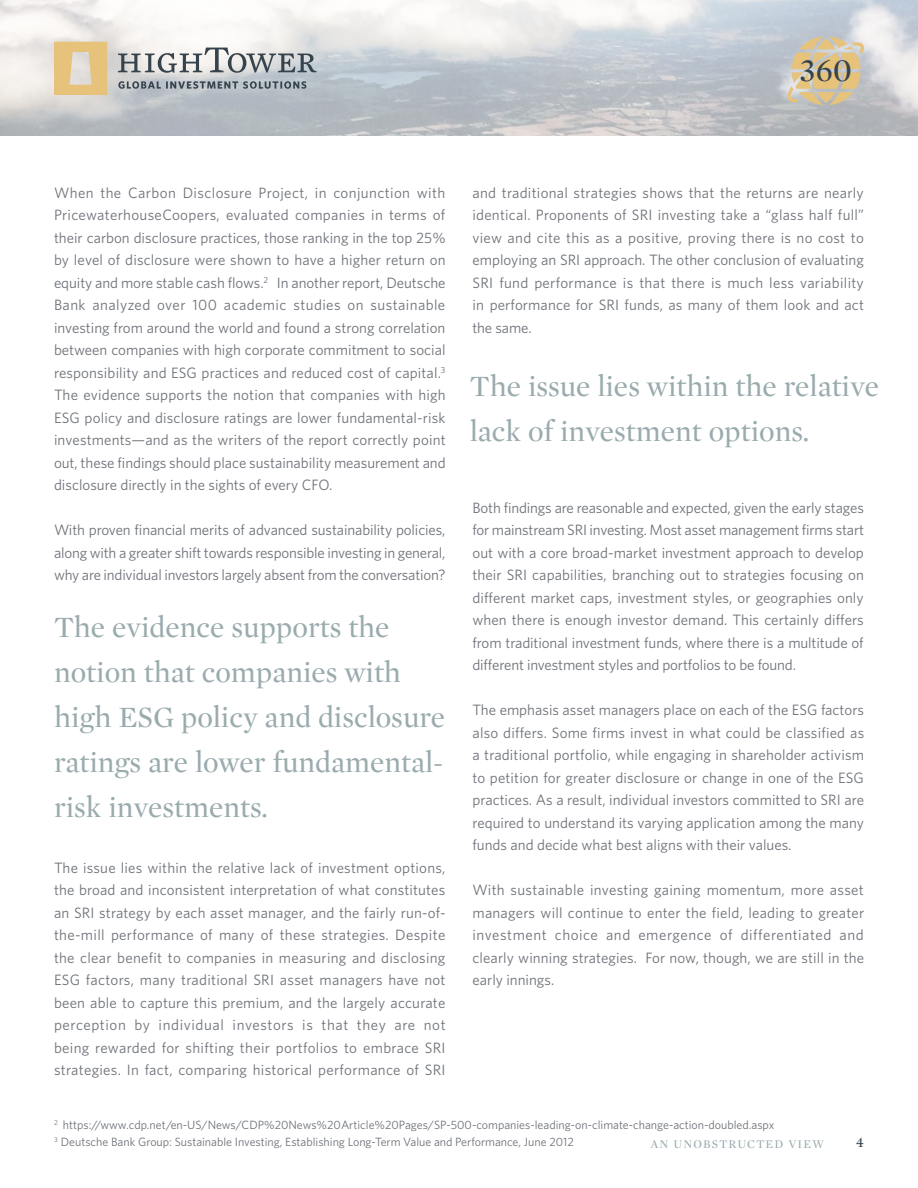
<style>
.page{position:relative;width:918px;height:1188px;background:#fff}
.page>*{position:absolute;margin:0;border:0;box-sizing:border-box;transform-origin:0 0}
.t1{font:33.3px "Mercury Display Roman SC";color:#37434c}
.t2{font:30px/45px "Mercury Display Roman";color:#9aabae}
.Justify{font:15px/22.5px "Whitney";color:#6d7178;text-align:justify}
.t3{font:15px "Mercury Display Roman";color:#37434c}
.Justify-2{font:12px/16.5px "Whitney";color:#6d7178}
.t4{font:12px "Mercury Display Roman";letter-spacing:.1em;color:#9aabae}
</style>
<div class="page">
<svg style="left:0;top:0;width:918px;height:136px"></svg>
<svg style="left:786px;top:36px;width:78px;height:69px;background:#d4c5a5"></svg>
<svg style="left:54px;top:42px;width:53px;height:53px;background:#e4c890"></svg>
<svg style="left:118px;top:48px;width:199px;height:25px"></svg>
<svg style="left:118px;top:81px;width:188px;height:8px;background:#889197"></svg>
<h1 class="t1" style="left:800px;top:51px;width:54px">360</h1>
<p class="Justify" style="left:54px;top:181px;width:393px">When the Carbon Disclosure Project, in conjunction with PricewaterhouseCoopers, evaluated companies in terms of their carbon disclosure practices, those ranking in the top 25% by level of disclosure were shown to have a higher return on equity and more stable cash flows.<sup>2</sup> In another report, Deutsche Bank analyzed over 100 academic studies on sustainable investing from around the world and found a strong correlation between companies with high corporate commitment to social responsibility and ESG practices and reduced cost of capital.<sup>3<br></sup>The evidence supports the notion that companies with high ESG policy and disclosure ratings are lower fundamental-risk investments—and as the writers of the report correctly point out, these findings should place sustainability measurement and disclosure directly in the sights of every CFO.</p>
<p class="Justify" style="left:54px;top:518px;width:393px">With proven financial merits of advanced sustainability policies, along with a greater shift towards responsible investing in general, why are individual investors largely absent from the conversation?</p>
<p class="t2" style="left:54px;top:605px;width:393px">The evidence supports the notion that companies with high ESG policy and disclosure ratings are lower fundamental&shy;risk investments.</p>
<p class="Justify" style="left:54px;top:856px;width:393px">The issue lies within the relative lack of investment options, the broad and inconsistent interpretation of what constitutes an SRI strategy by each asset manager, and the fairly run-of&shy;the-mill performance of many of these strategies. Despite the clear benefit to companies in measuring and disclosing ESG factors, many traditional SRI asset managers have not been able to capture this premium, and the largely accurate perception by individual investors is that they are not being rewarded for shifting their portfolios to embrace SRI strategies. In fact, comparing historical performance of SRI</p>
<p class="Justify" style="left:472px;top:181px;width:393px">and traditional strategies shows that the returns are nearly identical. Proponents of SRI investing take a “glass half full” view and cite this as a positive, proving there is no cost to employing an SRI approach. The other conclusion of evaluating SRI fund performance is that there is much less variability in performance for SRI funds, as many of them look and act the same.</p>
<p class="t2" style="left:470px;top:364px;width:411px">The issue lies within the relative lack of investment options.</p>
<p class="Justify" style="left:472px;top:496px;width:393px">Both findings are reasonable and expected, given the early stages for mainstream SRI investing. Most asset management firms start out with a core broad-market investment approach to develop their SRI capabilities, branching out to strategies focusing on different market caps, investment styles, or geographies only when there is enough investor demand. This certainly differs from traditional investment funds, where there is a multitude of different investment styles and portfolios to be found.</p>
<p class="Justify" style="left:472px;top:698px;width:393px">The emphasis asset managers place on each of the ESG factors also differs. Some firms invest in what could be classified as a traditional portfolio, while engaging in shareholder activism to petition for greater disclosure or change in one of the ESG practices. As a result, individual investors committed to SRI are required to understand its varying application among the many funds and decide what best aligns with their values.</p>
<p class="Justify" style="left:472px;top:878px;width:393px">With sustainable investing gaining momentum, more asset managers will continue to enter the field, leading to greater investment choice and emergence of differentiated and clearly winning strategies. For now, though, we are still in the early innings.</p>
<p class="Justify-2" style="left:54px;top:1117px;width:722px"><sup>2</sup> https://www.cdp.net/en-US/News/CDP%20News%20Article%20Pages/SP-500-companies-leading-on-climate-change-action-doubled.aspx<br><sup>3</sup> Deutsche Bank Group: Sustainable Investing, Establishing Long-Term Value and Performance, June 2012</p>
<p class="t4" style="left:651px;top:1137px;width:175px">AN UNOBSTRUCTED VIEW</p>
<p class="t3" style="left:856px;top:1134px;width:10px">4</p>
</div>
